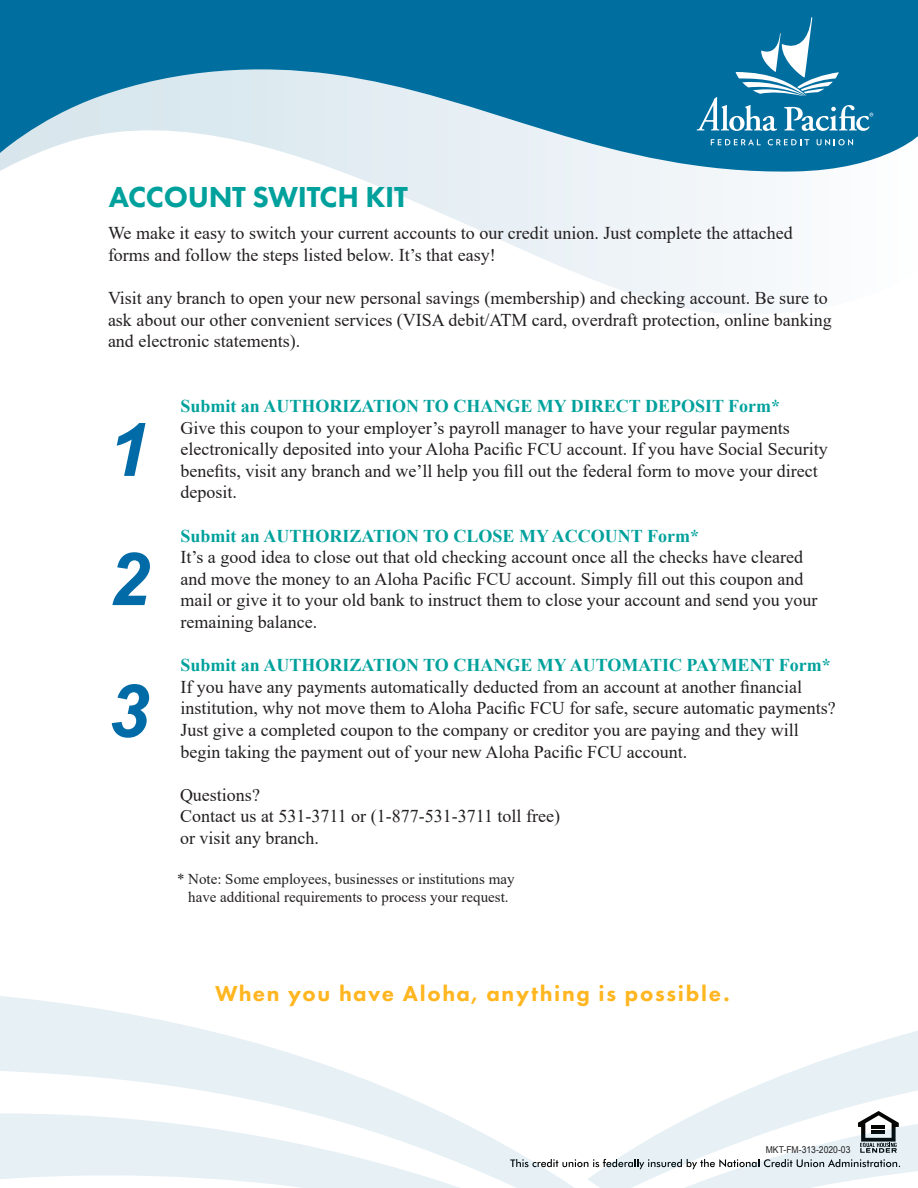
<style>
.page{position:relative;width:918px;height:1188px;background:#fff}
.page>*{position:absolute;margin:0;border:0;box-sizing:border-box;transform-origin:0 0}
.t1{font:italic 700 73.5px "Arial";color:#006ba7}
.t2{font:800 30px "Futura PT";letter-spacing:-.01em;color:#00a19c}
.t3{font:800 22.5px "Futura PT";letter-spacing:.075em;color:#ffb620}
.t4{font:18px/21.6px "Times New Roman";color:#231f20}
.t5{font:700 18px "Times New Roman";color:#00a19c}
.t6{font:15px "Times New Roman";color:#231f20}
.t7{font:9.45px "Arial Narrow";color:#231f20;scale:1.11 1}
</style>
<div class="page">
<svg style="left:348px;top:174px;width:409px;height:140px"></svg>
<svg style="left:0;top:0;width:918px;height:174px;background:#539dbe"></svg>
<svg style="left:706px;top:1031px;width:212px;height:78px"></svg>
<svg style="left:704px;top:1109px;width:214px;height:79px"></svg>
<svg style="left:0;top:996px;width:704px;height:192px"></svg>
<svg style="left:711px;top:139px;width:50px;height:6px"></svg>
<svg style="left:768px;top:139px;width:41px;height:6px"></svg>
<svg style="left:817px;top:139px;width:36px;height:6px"></svg>
<svg style="left:697px;top:17px;width:176px;height:114px;background:#2986af"></svg>
<p class="t2" style="left:109px;top:178px;width:301px">ACCOUNT SWITCH KIT</p>
<p class="t4" style="left:108px;top:222px;width:686px">We make it easy to switch your current accounts to our credit union. Just complete the attached forms and follow the steps listed below. It’s that easy!</p>
<p class="t4" style="left:108px;top:287px;width:725px">Visit any branch to open your new personal savings (membership) and checking account. Be sure to ask about our other convenient services (VISA debit/ATM card, overdraft protection, online banking and electronic statements).</p>
<p class="t1" style="left:108px;top:401px;width:42px">1</p>
<p class="t1" style="left:108px;top:530px;width:42px">2</p>
<p class="t1" style="left:108px;top:662px;width:42px">3</p>
<p class="t5" style="left:180px;top:393px;width:601px">Submit an AUTHORIZATION TO CHANGE MY DIRECT DEPOSIT Form*</p>
<p class="t4" style="left:180px;top:416px;width:649px">Give this coupon to your employer’s payroll manager to have your regular payments electronically deposited into your Aloha Pacific FCU account. If you have Social Security benefits, visit any branch and we’ll help you fill out the federal form to move your direct deposit.</p>
<p class="t5" style="left:180px;top:523px;width:520px">Submit an AUTHORIZATION TO CLOSE MY ACCOUNT Form*</p>
<p class="t4" style="left:180px;top:546px;width:638px">It’s a good idea to close out that old checking account once all the checks have cleared and move the money to an Aloha Pacific FCU account. Simply fill out this coupon and mail or give it to your old bank to instruct them to close your account and send you your remaining balance.</p>
<p class="t5" style="left:180px;top:652px;width:652px">Submit an AUTHORIZATION TO CHANGE MY AUTOMATIC PAYMENT Form*</p>
<p class="t4" style="left:180px;top:675px;width:657px">If you have any payments automatically deducted from an account at another financial institution, why not move them to Aloha Pacific FCU for safe, secure automatic payments?<br>Just give a completed coupon to the company or creditor you are paying and they will begin taking the payment out of your new Aloha Pacific FCU account.</p>
<p class="t4" style="left:180px;top:783px;width:81px">Questions?</p>
<p class="t4" style="left:180px;top:805px;width:382px">Contact us at 531-3711 or (1-877-531-3711 toll free)</p>
<p class="t4" style="left:180px;top:827px;width:140px">or visit any branch.</p>
<p class="t6" style="left:177px;top:868px;width:339px">* Note: Some employees, businesses or institutions may</p>
<p class="t6" style="left:188px;top:886px;width:322px">have additional requirements to process your request.</p>
<p class="t3" style="left:215px;top:979px;width:516px">When you have Aloha, anything is possible.</p>
<p class="t7" style="left:766px;top:1142px;width:78px">MKT-FM-313-2020-03</p>
</div>
